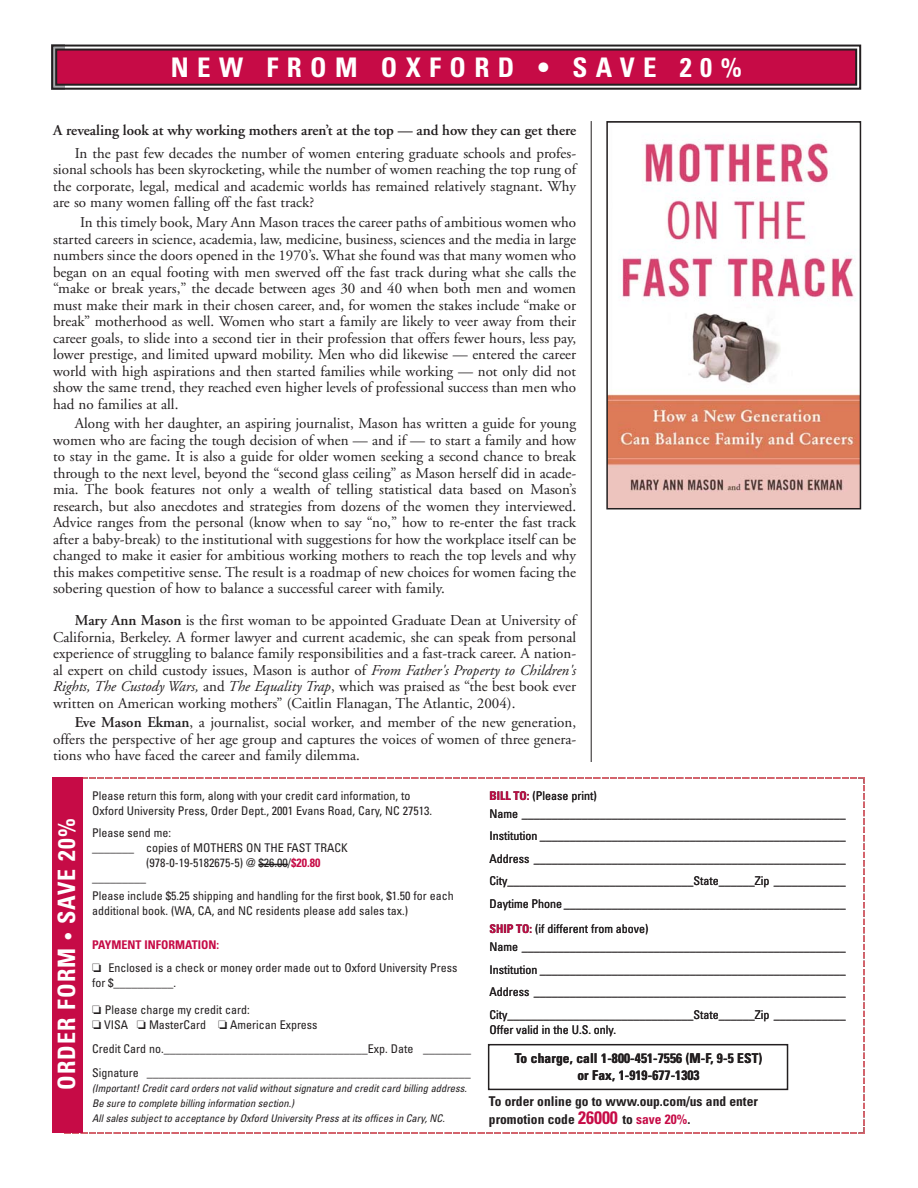
<style>
.page{position:relative;width:918px;height:1188px;background:#fff}
.page>*{position:absolute;margin:0;border:0;box-sizing:border-box;transform-origin:0 0}
.t1{font:700 condensed 27px "Univers";letter-spacing:.31em;color:#fff}
.t2{font:700 condensed 24px "Univers";letter-spacing:.045em;color:#fff}
.t3{font:15px/16.5px "Adobe Garamond";color:#231f20;text-align:justify}
.t4{font:600 15px "Adobe Garamond";color:#231f20}
.t5{font:700 condensed 13.5px/16.5px "Univers";color:#231f20;text-align:center}
.t6{font:condensed 12px/22.5px "Univers";color:#231f20}
.t7{font:italic condensed 10.5px/15px "Univers";color:#231f20}
.s1{font-weight:600}
.s2{font-style:italic}
.s3{font-weight:700;color:#c60b46}
.s4{font-size:18px}
.s5{font-size:18px;color:#c60b46}
.s6{color:#c60b46}
</style>
<div class="page">
<hr style="left:591px;top:121px;width:1px;height:641px;background:#231f20">
<svg style="left:51px;top:44px;width:811px;height:46px;background:#ae2953"></svg>
<img style="left:609px;top:139px;width:249px;height:367px">
<div style="left:606px;top:121px;width:255px;height:388px;border:2px solid #231f20"></div>
<img style="left:863px;top:786px;width:2px;height:340px">
<div style="left:488px;top:1044px;width:300px;height:46px;border:2px solid #231f20"></div>
<svg style="left:82px;top:777px;width:783px;height:9px"></svg>
<svg style="left:64px;top:1126px;width:801px;height:8px"></svg>
<svg style="left:259px;top:864px;width:29px;height:1px"></svg>
<div style="left:52px;top:777px;width:30px;height:356px;background:#c60b46"></div>
<h1 class="t1" style="left:171px;top:57px;width:572px">NEW FROM OXFORD • SAVE 20%</h1>
<p class="t4" style="left:53px;top:124px;width:525px">A revealing look at why working mothers aren’t at the top — and how they can get there</p>
<p class="t3" style="left:53px;top:146px;width:525px;text-indent:22px">In the past few decades the number of women entering graduate schools and profes&shy;sional schools has been skyrocketing, while the number of women reaching the top rung of the corporate, legal, medical and academic worlds has remained relatively stagnant. Why are so many women falling off the fast track?</p>
<p class="t3" style="left:53px;top:215px;width:525px;text-indent:27px">In this timely book, Mary Ann Mason traces the career paths of ambitious women who started careers in science, academia, law, medicine, business, sciences and the media in large numbers since the doors opened in the 1970’s. What she found was that many women who began on an equal footing with men swerved off the fast track during what she calls the “make or break years,” the decade between ages 30 and 40 when both men and women must make their mark in their chosen career, and, for women the stakes include “make or break” motherhood as well. Women who start a family are likely to veer away from their career goals, to slide into a second tier in their profession that offers fewer hours, less pay, lower prestige, and limited upward mobility. Men who did likewise — entered the career world with high aspirations and then started families while working — not only did not show the same trend, they reached even higher levels of professional success than men who had no families at all.</p>
<p class="t3" style="left:53px;top:417px;width:525px;text-indent:22px">Along with her daughter, an aspiring journalist, Mason has written a guide for young women who are facing the tough decision of when — and if — to start a family and how to stay in the game. It is also a guide for older women seeking a second chance to break through to the next level, beyond the “second glass ceiling” as Mason herself did in acade&shy;mia. The book features not only a wealth of telling statistical data based on Mason’s research, but also anecdotes and strategies from dozens of the women they interviewed.<br>Advice ranges from the personal (know when to say “no,” how to re-enter the fast track after a baby-break) to the institutional with suggestions for how the workplace itself can be changed to make it easier for ambitious working mothers to reach the top levels and why this makes competitive sense. The result is a roadmap of new choices for women facing the sobering question of how to balance a successful career with family.</p>
<p class="t3" style="left:53px;top:614px;width:525px;text-indent:22px"><span class="s1">Mary Ann Mason</span> is the first woman to be appointed Graduate Dean at University of California, Berkeley. A former lawyer and current academic, she can speak from personal experience of struggling to balance family responsibilities and a fast-track career. A nation&shy;al expert on child custody issues, Mason is author of <span class="s2">From Father's Property to Children's Rights, The Custody Wars,</span> and <span class="s2">The Equality Trap</span>, which was praised as “the best book ever written on American working mothers” (Caitlin Flanagan, The Atlantic, 2004).</p>
<p class="t3" style="left:53px;top:716px;width:525px;text-indent:22px"><span class="s1">Eve Mason Ekman</span>, a journalist, social worker, and member of the new generation, offers the perspective of her age group and captures the voices of women of three genera&shy;tions who have faced the career and family dilemma.</p>
<p class="t6" style="left:92px;top:789px;width:341px;line-height:15px">Please return this form, along with your credit card information, to<br>Oxford University Press, Order Dept., 2001 Evans Road, Cary, NC 27513.</p>
<p class="t6" style="left:92px;top:823px;width:81px">Please send me:</p>
<p class="t6" style="left:92px;top:838px;width:257px">_______ copies of MOTHERS ON THE FAST TRACK</p>
<p class="t6" style="left:146px;top:853px;width:176px">(978-0-19-5182675-5) @ $26.00/<span class="s3">$20.80</span></p>
<p class="t6" style="left:92px;top:868px;width:55px">_________</p>
<p class="t6" style="left:92px;top:889px;width:363px;line-height:15px">Please include $5.25 shipping and handling for the first book, $1.50 for each additional book. (WA, CA, and NC residents please add sales tax.)</p>
<p class="t6" style="left:92px;top:935px;width:367px"><span class="s3">PAYMENT INFORMATION:<br></span>❏ Enclosed is a check or money order made out to Oxford University Press</p>
<p class="t6" style="left:92px;top:972px;width:86px">for $__________.</p>
<p class="t6" style="left:92px;top:1003px;width:227px;line-height:15px">❏ Please charge my credit card:<br>❏ VISA ❏ MasterCard ❏ American Express</p>
<p class="t6" style="left:92px;top:1037px;width:380px;line-height:24px">Credit Card no.__________________________________Exp. Date ________<br>Signature ______________________________________________________</p>
<p class="t7" style="left:92px;top:1081px;width:378px">(Important!Creditcard orders notvalid withoutsignature and creditcard billing address.<br>Be sure to complete billing information section.)<br>Allsales subjectto acceptance by Oxford University Press atits offices in Cary,NC.</p>
<p class="t6" style="left:489px;top:788px;width:358px;line-height:18px"><span class="s3">BILL TO:</span> (Please print)<br>Name ______________________________________________________</p>
<p class="t6" style="left:489px;top:826px;width:358px;text-align:justify">Institution ___________________________________________________ Address ____________________________________________________ City_______________________________State______Zip ____________ Daytime Phone _______________________________________________</p>
<p class="t6" style="left:489px;top:921px;width:358px;line-height:18px"><span class="s3">SHIP TO:</span> (if different from above)<br>Name ______________________________________________________</p>
<p class="t6" style="left:489px;top:960px;width:358px;text-align:justify">Institution ___________________________________________________ Address ____________________________________________________ City_______________________________State______Zip ____________</p>
<p class="t6" style="left:489px;top:1020px;width:128px">Offer valid in the U.S. only.</p>
<h2 class="t2" style="left:58px;top:1090px;width:273px;rotate:-90deg">ORDER FORM <span class="s4">•</span> SAVE 20%</h2>
<p class="t5" style="left:515px;top:1051px;width:249px">To charge, call 1-800-451-7556 (M-F, 9-5 EST) or Fax, 1-919-677-1303</p>
<p class="t5" style="left:489px;top:1094px;width:271px;line-height:18px;text-align:left">To order online go to www.oup.com/us and enter promotion code <span class="s5">26000</span> to <span class="s6">save 20%</span>.</p>
</div>
